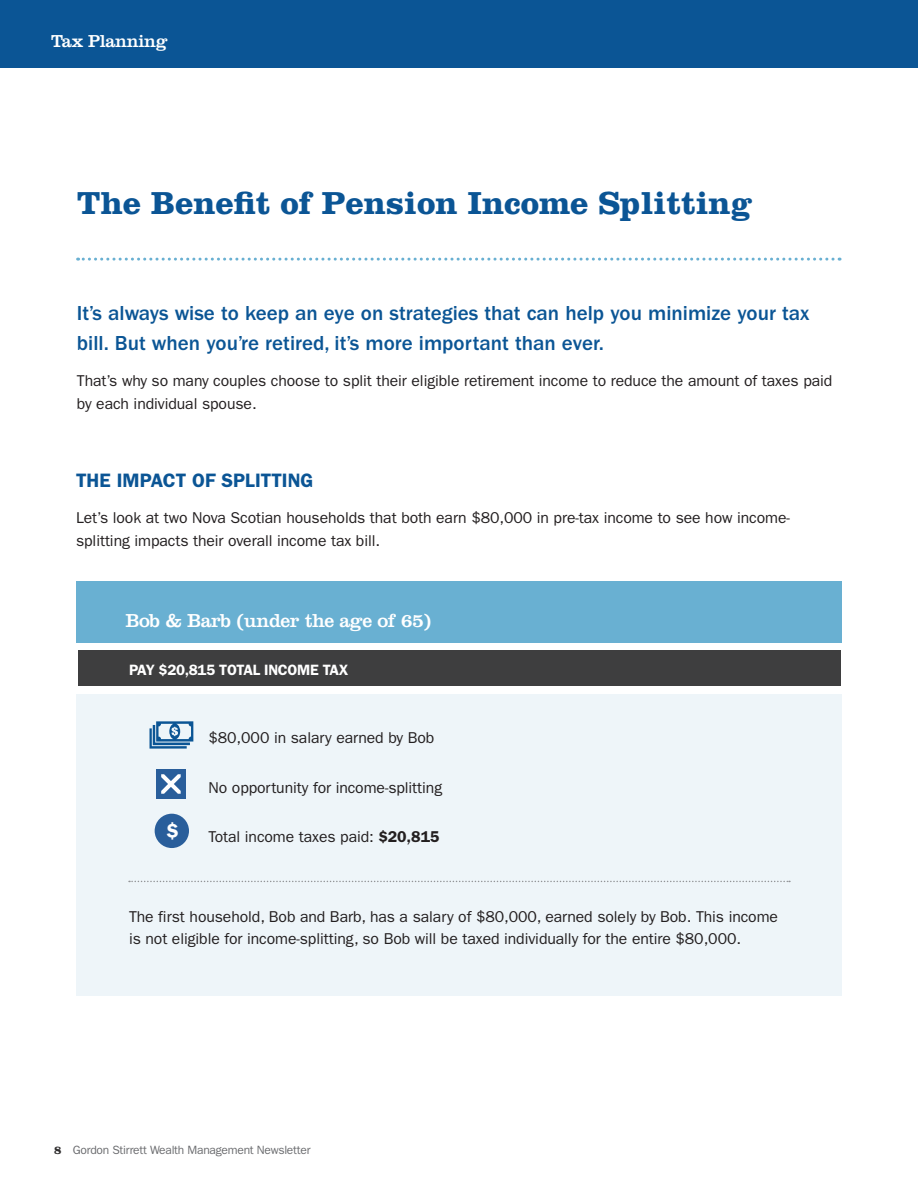
<style>
.page{position:relative;width:918px;height:1188px;background:#fff}
.page>*{position:absolute;margin:0;border:0;box-sizing:border-box;transform-origin:0 0}
.Headlines{font:700 33px "Clarendon";color:#0b5595}
.Deck_Intro{font:500 21px/30px "ITC Franklin Gothic Std";color:#0b5595}
.Sub_Head{font:600 21px "ITC Franklin Gothic Std";color:#fff}
.t1{font:19.5px "Clarendon";letter-spacing:-.02em;color:#fff}
.t2{font:600 19.5px "ITC Franklin Gothic Std";color:#0b5595}
.t3{font:18px "Clarendon";letter-spacing:-.02em;color:#fff}
.body{font:15.75px/22.5px "ITC Franklin Gothic Std";letter-spacing:-.005em;color:#231f20}
.Sub_Head-2{font:600 15px "ITC Franklin Gothic Std";letter-spacing:-.02em;color:#fff}
.t4{font:12px "ITC Franklin Gothic Std";letter-spacing:-.02em;color:#6c6d70}
.s1{font-weight:600}
.s2{font-family:"Clarendon";font-weight:700;color:#312f30}
</style>
<div class="page">
<div style="left:76px;top:581px;width:766px;height:61px;background:#69b0d2"></div>
<div style="left:76px;top:694px;width:766px;height:302px;background:#eef5f9"></div>
<div style="left:78px;top:651px;width:762px;height:35px;background:#3e3e3f"></div>
<div style="left:0;top:0;width:918px;height:68px;background:#0b5595"></div>
<svg style="left:129px;top:881px;width:661px;height:1px"></svg>
<svg style="left:78px;top:258px;width:755px;height:3px"></svg>
<svg style="left:150px;top:721px;width:43px;height:28px"></svg>
<div style="left:156px;top:769px;width:30px;height:30px;background:#295e9b"></div>
<div style="left:155px;top:814px;width:34px;height:34px;background:#295e9b;border-radius:50%"></div>
<svg style="left:161px;top:774px;width:20px;height:20px"></svg>
<p class="t3" style="left:51px;top:31px;width:118px">Tax Planning</p>
<p class="Headlines" style="left:77px;top:183px;width:677px">The Benefit of Pension Income Splitting</p>
<p class="Deck_Intro" style="left:77px;top:299px;width:734px">It’s always wise to keep an eye on strategies that can help you minimize your tax bill. But when you’re retired, it’s more important than ever.</p>
<p class="body" style="left:77px;top:370px;width:757px">That’s why so many couples choose to split their eligible retirement income to reduce the amount of taxes paid by each individual spouse.</p>
<p class="t2" style="left:76px;top:469px;width:239px">THE IMPACT OF SPLITTING</p>
<p class="body" style="left:76px;top:507px;width:715px">Let’s look at two Nova Scotian households that both earn $80,000 in pre-tax income to see how income&shy;splitting impacts their overall income tax bill.</p>
<p class="t1" style="left:126px;top:609px;width:307px">Bob &amp; Barb (under the age of 65)</p>
<p class="Sub_Head-2" style="left:129px;top:661px;width:221px">PAY $20,815 TOTAL INCOME TAX</p>
<p class="Sub_Head" style="left:166px;top:818px;width:14px">$</p>
<p class="body" style="left:209px;top:727px;width:227px">$80,000 in salary earned by Bob</p>
<p class="body" style="left:209px;top:776px;width:235px">No opportunity for income-splitting</p>
<p class="body" style="left:209px;top:826px;width:232px">Total income taxes paid: <span class="s1">$20,815</span></p>
<p class="body" style="left:129px;top:905px;width:651px">The first household, Bob and Barb, has a salary of $80,000, earned solely by Bob. This income is not eligible for income-splitting, so Bob will be taxed individually for the entire $80,000.</p>
<p class="t4" style="left:54px;top:1143px;width:258px"><span class="s2">8</span> Gordon Stirrett Wealth Management Newsletter</p>
</div>
